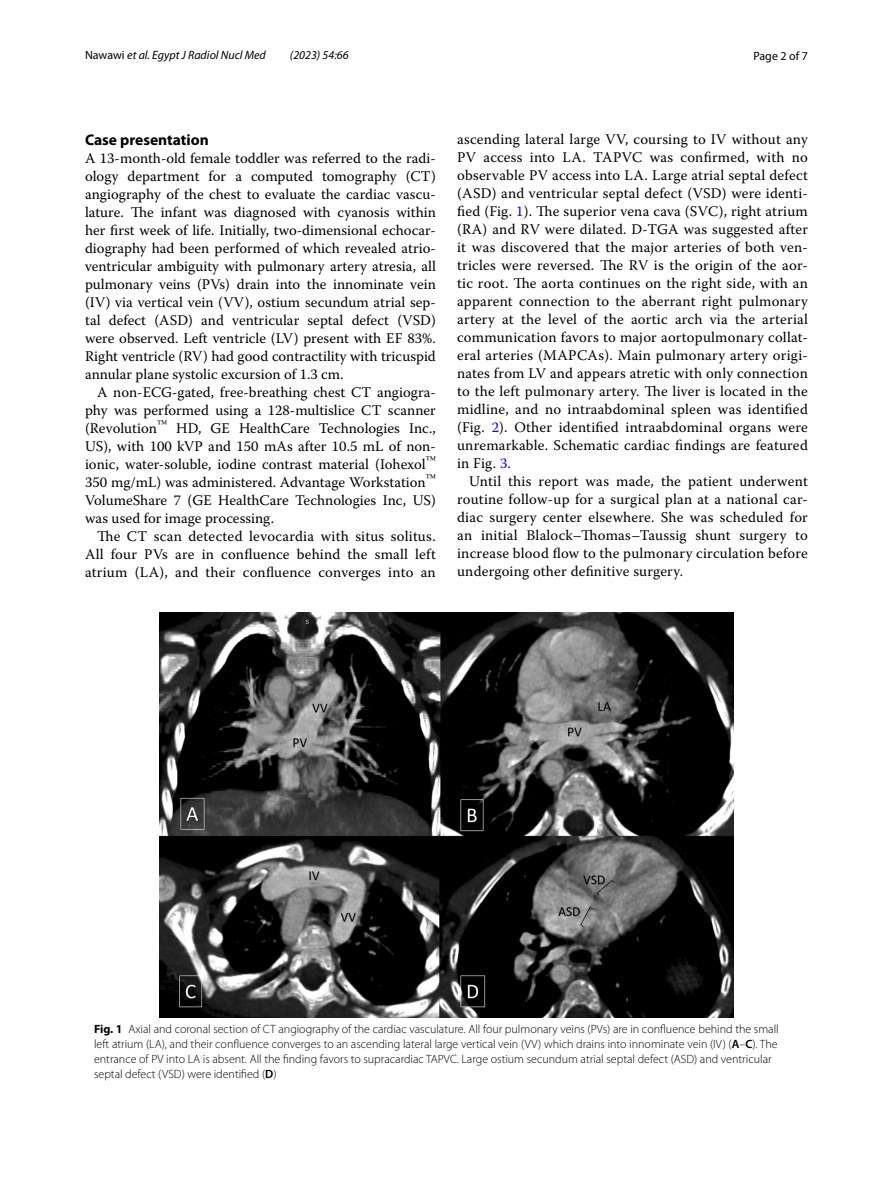
<style>
.page{position:relative;width:893px;height:1187px;background:#fff}
.page>*{position:absolute;margin:0;border:0;box-sizing:border-box;transform-origin:0 0}
.t1{font:700 15.45px "Myriad Pro";color:#000}
.t2{font:14.7px/18px "Warnock Pro";letter-spacing:.01em;color:#000;text-align:justify}
.t3{font:300 12px/15px "Myriad Pro";color:#000}
.t4{font:italic 12px "Myriad Pro";color:#000}
.t5{font:12px "Myriad Pro";color:#000}
.s1{font-style:normal}
.s2{color:#00f}
.s3{font-weight:700}
.s4{font-weight:600}
</style>
<div class="page">
<img style="left:160px;top:613px;width:573px;height:404px">
<p class="t4" style="left:85px;top:48px;width:182px"><span class="s1">Nawawi</span> et al. Egypt J Radiol Nucl Med</p>
<p class="t4" style="left:290px;top:48px;width:60px">(2023) 54:66</p>
<p class="t5" style="left:753px;top:48px;width:56px">Page 2 of 7</p>
<p class="t1" style="left:85px;top:129px;width:125px">Case presentation</p>
<p class="t2" style="left:85px;top:148px;width:352px">A 13-month-old female toddler was referred to the radi&shy;ology department for a computed tomography (CT) angiography of the chest to evaluate the cardiac vascu&shy;lature. The infant was diagnosed with cyanosis within her first week of life. Initially, two-dimensional echocar&shy;diography had been performed of which revealed atrio&shy;ventricular ambiguity with pulmonary artery atresia, all pulmonary veins (PVs) drain into the innominate vein (IV) via vertical vein (VV), ostium secundum atrial sep&shy;tal defect (ASD) and ventricular septal defect (VSD) were observed. Left ventricle (LV) present with EF 83%.<br>Right ventricle (RV) had good contractility with tricuspid annular plane systolic excursion of 1.3 cm.</p>
<p class="t2" style="left:85px;top:382px;width:352px;text-indent:12px">A non-ECG-gated, free-breathing chest CT angiogra&shy;phy was performed using a 128-multislice CT scanner (Revolution<sup>™</sup> HD, GE HealthCare Technologies Inc., US), with 100 kVP and 150 mAs after 10.5 mL of non&shy;ionic, water-soluble, iodine contrast material (Iohexol<sup>™ </sup>350 mg/mL) was administered. Advantage Workstation<sup>™ </sup>VolumeShare 7 (GE HealthCare Technologies Inc, US) was used for image processing.</p>
<p class="t2" style="left:85px;top:526px;width:352px;text-indent:12px">The CT scan detected levocardia with situs solitus.<br>All four PVs are in confluence behind the small left atrium (LA), and their confluence converges into an</p>
<p class="t2" style="left:457px;top:130px;width:352px">ascending lateral large VV, coursing to IV without any PV access into LA. TAPVC was confirmed, with no observable PV access into LA. Large atrial septal defect (ASD) and ventricular septal defect (VSD) were identi&shy;fied (Fig. <span class="s2">1</span>). The superior vena cava (SVC), right atrium (RA) and RV were dilated. D-TGA was suggested after it was discovered that the major arteries of both ven&shy;tricles were reversed. The RV is the origin of the aor&shy;tic root. The aorta continues on the right side, with an apparent connection to the aberrant right pulmonary artery at the level of the aortic arch via the arterial communication favors to major aortopulmonary collat&shy;eral arteries (MAPCAs). Main pulmonary artery origi&shy;nates from LV and appears atretic with only connection to the left pulmonary artery. The liver is located in the midline, and no intraabdominal spleen was identified (Fig. <span class="s2">2</span>). Other identified intraabdominal organs were unremarkable. Schematic cardiac findings are featured in Fig. <span class="s2">3</span>.</p>
<p class="t2" style="left:457px;top:472px;width:352px;text-indent:12px">Until this report was made, the patient underwent routine follow-up for a surgical plan at a national car&shy;diac surgery center elsewhere. She was scheduled for an initial Blalock–Thomas–Taussig shunt surgery to increase blood flow to the pulmonary circulation before undergoing other definitive surgery.</p>
<p class="t3" style="left:94px;top:1021px;width:686px"><span class="s3">Fig. 1</span> Axial and coronal section of CT angiography of the cardiac vasculature. All four pulmonary veins (PVs) are in confluence behind the small left atrium (LA), and their confluence converges to an ascending lateral large vertical vein (VV) which drains into innominate vein (IV) (<span class="s4">A</span>–<span class="s4">C</span>). The entrance of PV into LA is absent. All the finding favors to supracardiac TAPVC. Large ostium secundum atrial septal defect (ASD) and ventricular septal defect (VSD) were identified (<span class="s4">D</span>)</p>
</div>
